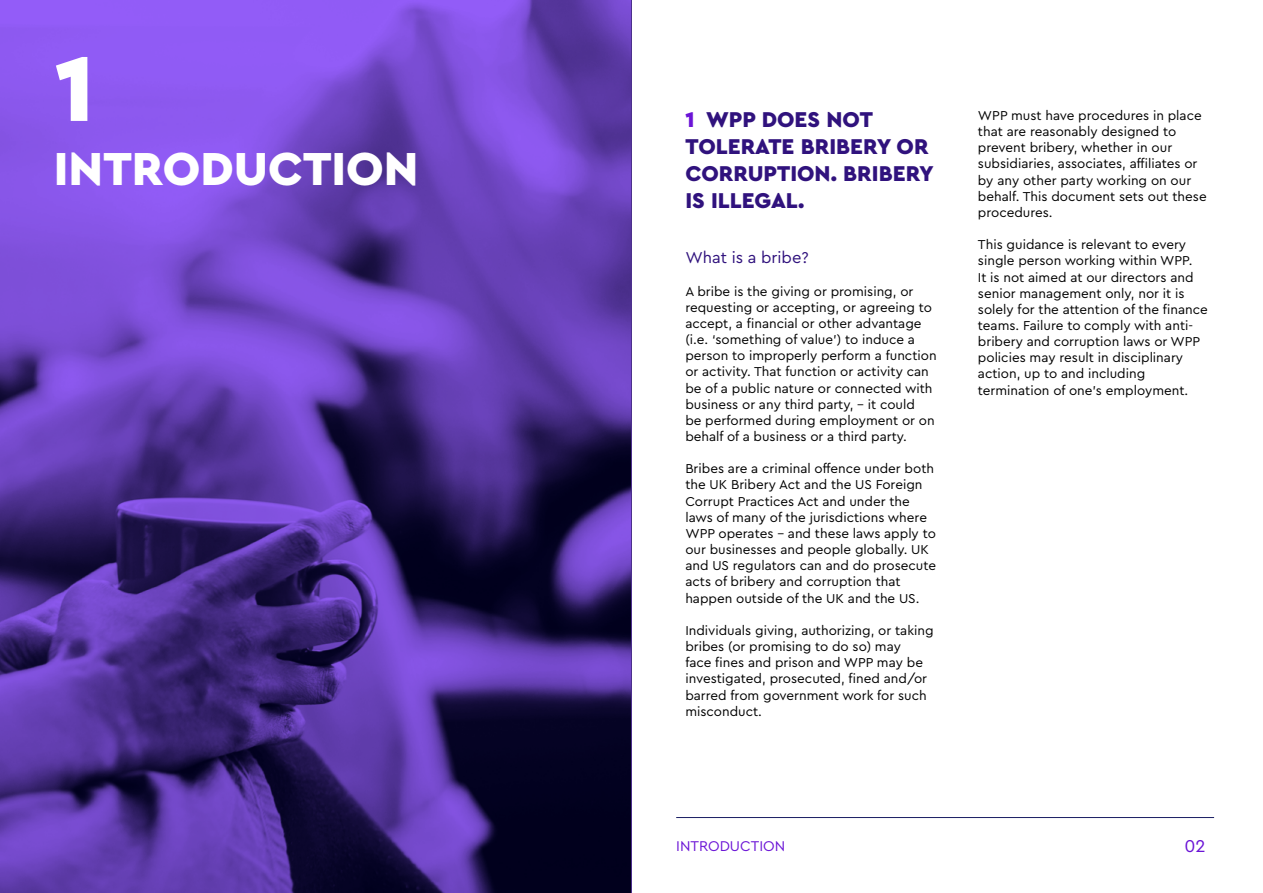
<style>
.page{position:relative;width:1263px;height:893px;background:#fff}
.page>*{position:absolute;margin:0;border:0;box-sizing:border-box;transform-origin:0 0}
.t1{font:900 96.9px "WPP";color:#fff}
.t2{font:900 48.45px "WPP";color:#fff}
.t3{font:900 22.5px/26.8px "WPP";color:#30127d}
.t4{font:18px "WPP";color:#6b14d6}
.t5{font:16.5px "WPP";color:#30127d}
.t6{font:14.85px "WPP";color:#6b14d6}
.t7{font:13.5px/16.2px "WPP";color:#000}
.s1{color:#6b14d6}
</style>
<div class="page">
<svg style="left:0;top:0;width:631px;height:893px;background:#5938a2"></svg>
<hr style="left:676px;top:817px;width:538px;height:1px;background:#191d63">
<h1 class="t1" style="left:55px;top:24px;width:42px">1</h1>
<h2 class="t2" style="left:54px;top:136px;width:366px">INTRODUCTION</h2>
<h3 class="t3" style="left:685px;top:105px;width:250px"><span class="s1">1</span> WPP DOES NOT<br>TOLERATE BRIBERY OR<br>CORRUPTION. BRIBERY<br>IS ILLEGAL.</h3>
<p class="t5" style="left:685px;top:247px;width:125px">What is a bribe?</p>
<p class="t7" style="left:685px;top:282px;width:253px">A bribe is the giving or promising, or requesting or accepting, or agreeing to accept, a financial or other advantage (i.e. ‘something of value’) to induce a person to improperly perform a function or activity. That function or activity can be of a public nature or connected with business or any third party, - it could<br>be performed during employment or on behalf of a business or a third party.</p>
<p class="t7" style="left:685px;top:460px;width:252px">Bribes are a criminal offence under both the UK Bribery Act and the US Foreign Corrupt Practices Act and under the laws of many of the jurisdictions where WPP operates – and these laws apply to our businesses and people globally. UK and US regulators can and do prosecute acts of bribery and corruption that happen outside of the UK and the US.</p>
<p class="t7" style="left:685px;top:622px;width:250px">Individuals giving, authorizing, or taking bribes (or promising to do so) may<br>face fines and prison and WPP may be investigated, prosecuted, fined and/or barred from government work for such misconduct.</p>
<p class="t7" style="left:978px;top:107px;width:230px">WPP must have procedures in place that are reasonably designed to prevent bribery, whether in our subsidiaries, associates, affiliates or by any other party working on our behalf. This document sets out these procedures.</p>
<p class="t7" style="left:978px;top:236px;width:231px">This guidance is relevant to every single person working within WPP.<br>It is not aimed at our directors and senior management only, nor it is solely for the attention of the finance teams. Failure to comply with anti&shy;bribery and corruption laws or WPP policies may result in disciplinary action, up to and including termination of one’s employment.</p>
<p class="t6" style="left:676px;top:836px;width:111px">INTRODUCTION</p>
<h3 class="t4" style="left:1184px;top:834px;width:23px">02</h3>
</div>
